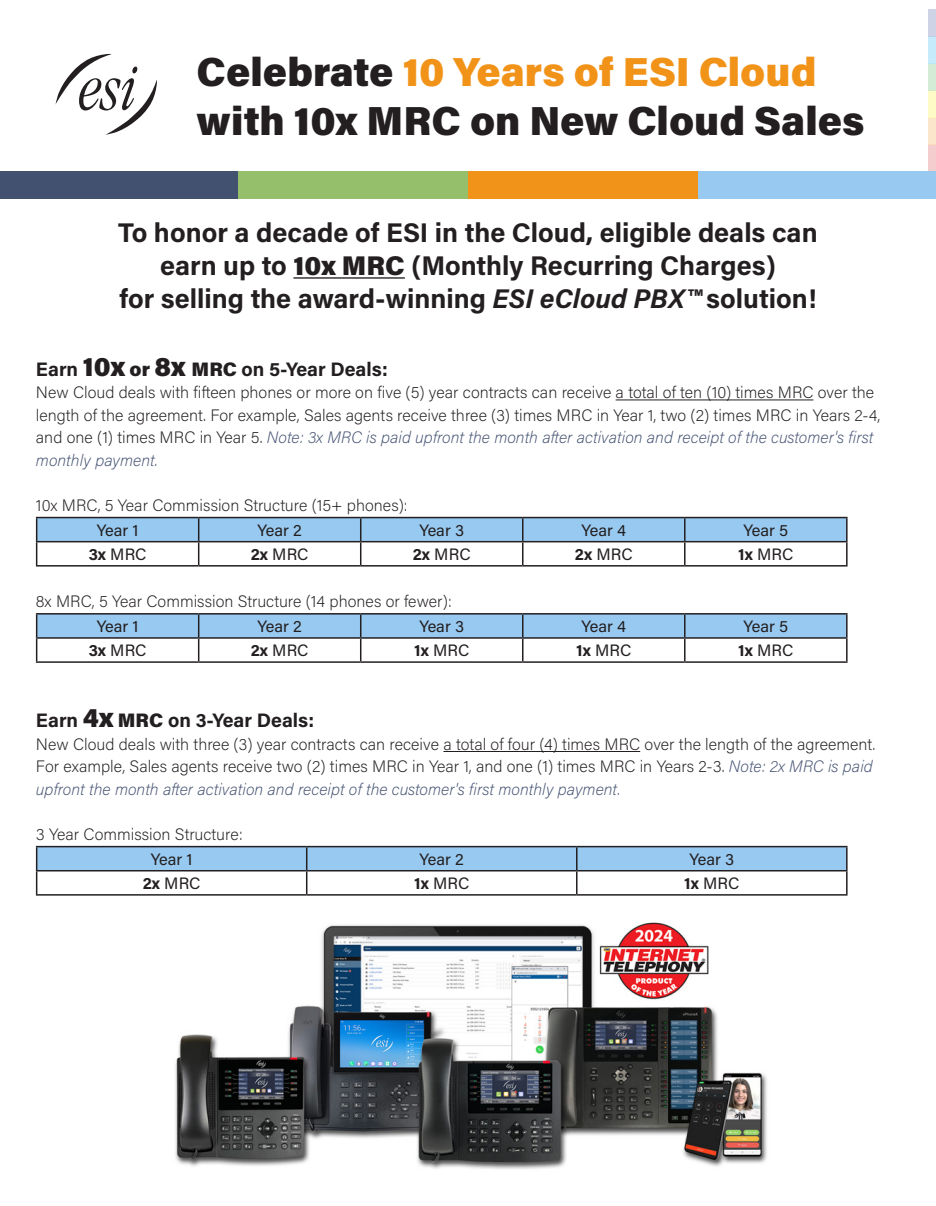
<style>
.page{position:relative;width:936px;height:1206px;background:#fff}
.page>*{position:absolute;margin:0;border:0;box-sizing:border-box;transform-origin:0 0}
.t1{font:900 40.5px/48.6px "Acumin Pro";color:#231f20}
.t2{font:700 27px/33px "Acumin Pro";color:#231f20;text-align:center}
.t3{font:700 19.5px "Acumin Pro";color:#231f20}
.t4{font:200 16.5px/22.5px "Acumin Pro";color:#231f20}
.t5{font:16.5px "Acumin Pro";color:#231f20}
.s1{color:#f29319}
.s2{font-weight:900}
.s3{font-style:italic}
.s4{font-weight:900;font-size:27px}
.s5{font-style:italic;color:#435171}
.s6{font-weight:700}
</style>
<div class="page">
<img style="left:175px;top:922px;width:592px;height:247px">
<svg style="left:55px;top:54px;width:102px;height:81px"></svg>
<div style="left:0;top:171px;width:238px;height:27px;background:#435171"></div>
<div style="left:696px;top:171px;width:240px;height:27px;background:#98c9f1"></div>
<div style="left:238px;top:171px;width:230px;height:27px;background:#96bf6c"></div>
<div style="left:468px;top:171px;width:229px;height:27px;background:#f29319"></div>
<hr style="left:293px;top:277px;width:112px;height:2px;background:#231f20">
<hr style="left:616px;top:399px;width:197px;height:1px;background:#231f20">
<hr style="left:443px;top:751px;width:197px;height:1px;background:#231f20">
<svg style="left:36px;top:517px;width:811px;height:48px"></svg>
<hr style="left:36px;top:565px;width:163px;height:1px;background:#231f20">
<hr style="left:199px;top:565px;width:162px;height:1px;background:#231f20">
<hr style="left:361px;top:565px;width:162px;height:1px;background:#231f20">
<hr style="left:523px;top:565px;width:162px;height:1px;background:#231f20">
<hr style="left:685px;top:565px;width:162px;height:1px;background:#231f20">
<hr style="left:36px;top:613px;width:163px;height:1px;background:#231f20">
<hr style="left:199px;top:613px;width:162px;height:1px;background:#231f20">
<hr style="left:361px;top:613px;width:162px;height:1px;background:#231f20">
<hr style="left:523px;top:613px;width:162px;height:1px;background:#231f20">
<hr style="left:685px;top:613px;width:162px;height:1px;background:#231f20">
<svg style="left:36px;top:614px;width:811px;height:47px"></svg>
<hr style="left:36px;top:661px;width:163px;height:2px;background:#231f20">
<hr style="left:199px;top:661px;width:162px;height:2px;background:#231f20">
<hr style="left:361px;top:661px;width:162px;height:2px;background:#231f20">
<hr style="left:523px;top:661px;width:162px;height:2px;background:#231f20">
<hr style="left:685px;top:661px;width:162px;height:2px;background:#231f20">
<svg style="left:36px;top:846px;width:811px;height:48px"></svg>
<hr style="left:36px;top:894px;width:271px;height:1px;background:#231f20">
<hr style="left:307px;top:894px;width:270px;height:1px;background:#231f20">
<hr style="left:577px;top:894px;width:270px;height:1px;background:#231f20">
<h1 class="t1" style="left:197px;top:46px;width:669px">Celebrate <span class="s1">10 Years of ESI Cloud </span>with 10x MRC on New Cloud Sales</h1>
<h2 class="t2" style="left:118px;top:215px;width:701px">To honor a decade of ESI in the Cloud, eligible deals can earn up to <span class="s2">10x MRC</span> (Monthly Recurring Charges)<br>for selling the award-winning <span class="s3">ESI eCloud PBX™</span> solution!</h2>
<p class="t3" style="left:36px;top:355px;width:353px">Earn <span class="s4">10x</span> <span class="s2">or</span> <span class="s4">8x</span> <span class="s2">MRC</span> on 5-Year Deals:</p>
<p class="t4" style="left:36px;top:381px;width:846px">New Cloud deals with fifteen phones or more on five (5) year contracts can receive a total of ten (10) times MRC over the length of the agreement. For example, Sales agents receive three (3) times MRC in Year 1, two (2) times MRC in Years 2-4, and one (1) times MRC in Year 5. <span class="s5">Note: 3x MRC is paid upfront the month after activation and receipt of the customer's first monthly payment.</span></p>
<p class="t4" style="left:36px;top:493px;width:373px">10x MRC, 5 Year Commission Structure (15+ phones):</p>
<p class="t5" style="left:97px;top:518px;width:43px">Year 1</p>
<p class="t5" style="left:258px;top:518px;width:46px">Year 2</p>
<p class="t5" style="left:419px;top:518px;width:46px">Year 3</p>
<p class="t5" style="left:581px;top:518px;width:46px">Year 4</p>
<p class="t5" style="left:743px;top:518px;width:46px">Year 5</p>
<p class="t5" style="left:89px;top:543px;width:59px"><span class="s6">3x</span> MRC</p>
<p class="t5" style="left:251px;top:543px;width:59px"><span class="s6">2x</span> MRC</p>
<p class="t5" style="left:413px;top:543px;width:59px"><span class="s6">2x</span> MRC</p>
<p class="t5" style="left:575px;top:543px;width:59px"><span class="s6">2x</span> MRC</p>
<p class="t5" style="left:738px;top:543px;width:57px"><span class="s6">1x</span> MRC</p>
<p class="t4" style="left:36px;top:589px;width:417px">8x MRC, 5 Year Commission Structure (14 phones or fewer):</p>
<p class="t5" style="left:97px;top:615px;width:43px">Year 1</p>
<p class="t5" style="left:258px;top:615px;width:46px">Year 2</p>
<p class="t5" style="left:419px;top:615px;width:46px">Year 3</p>
<p class="t5" style="left:581px;top:615px;width:46px">Year 4</p>
<p class="t5" style="left:743px;top:615px;width:46px">Year 5</p>
<p class="t5" style="left:89px;top:639px;width:59px"><span class="s6">3x</span> MRC</p>
<p class="t5" style="left:251px;top:639px;width:59px"><span class="s6">2x</span> MRC</p>
<p class="t5" style="left:414px;top:639px;width:57px"><span class="s6">1x</span> MRC</p>
<p class="t5" style="left:576px;top:639px;width:57px"><span class="s6">1x</span> MRC</p>
<p class="t5" style="left:738px;top:639px;width:57px"><span class="s6">1x</span> MRC</p>
<p class="t3" style="left:36px;top:707px;width:280px">Earn <span class="s4">4x</span> <span class="s2">MRC</span> on 3-Year Deals:</p>
<p class="t4" style="left:36px;top:732px;width:841px">New Cloud deals with three (3) year contracts can receive a total of four (4) times MRC over the length of the agreement.<br>For example, Sales agents receive two (2) times MRC in Year 1, and one (1) times MRC in Years 2-3. <span class="s5">Note: 2x MRC is paid upfront the month after activation and receipt of the customer's first monthly payment.</span></p>
<p class="t4" style="left:36px;top:822px;width:208px">3 Year Commission Structure:</p>
<p class="t5" style="left:151px;top:847px;width:43px">Year 1</p>
<p class="t5" style="left:420px;top:847px;width:46px">Year 2</p>
<p class="t5" style="left:689px;top:847px;width:46px">Year 3</p>
<p class="t5" style="left:143px;top:872px;width:59px"><span class="s6">2x</span> MRC</p>
<p class="t5" style="left:414px;top:872px;width:57px"><span class="s6">1x</span> MRC</p>
<p class="t5" style="left:684px;top:872px;width:57px"><span class="s6">1x</span> MRC</p>
</div>
